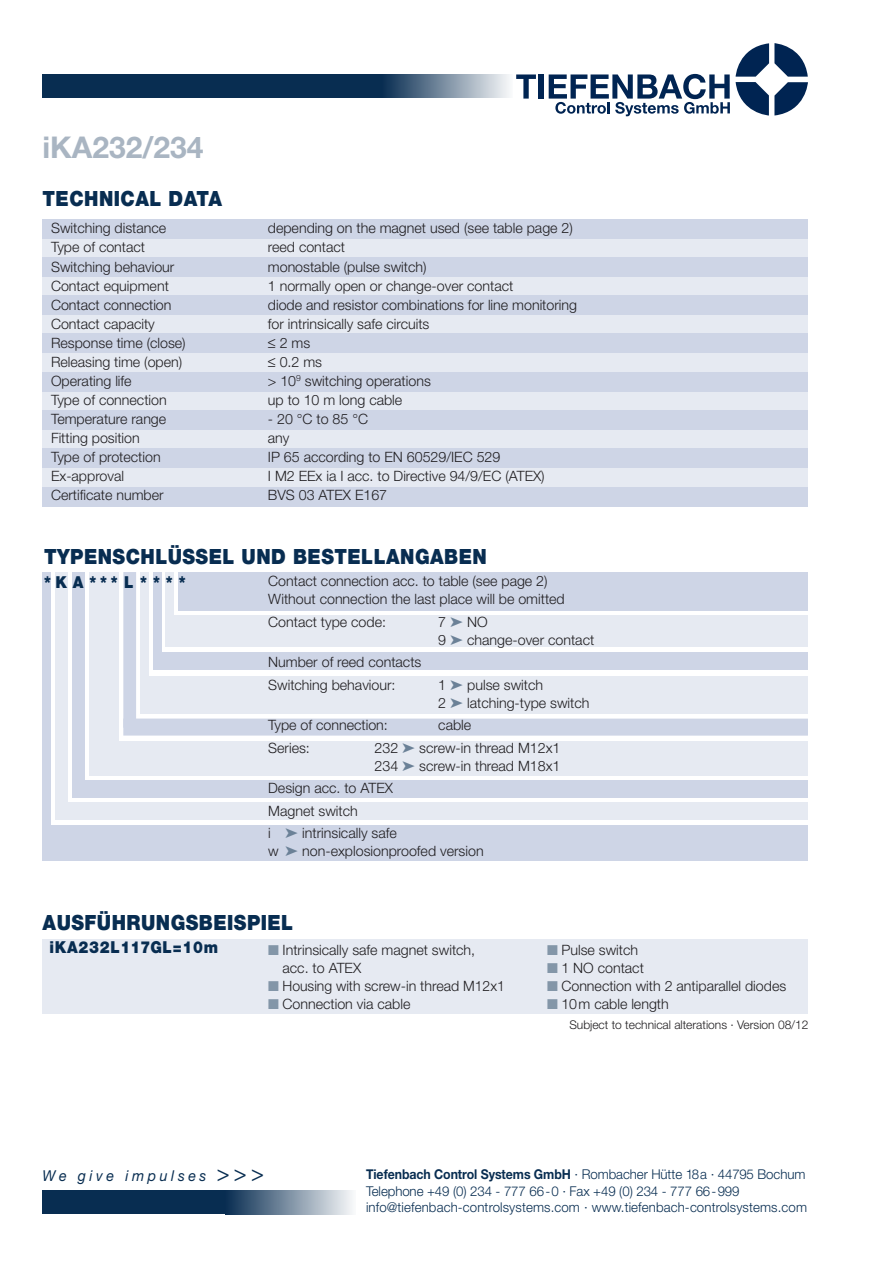
<style>
.page{position:relative;width:893px;height:1263px;background:#fff}
.page>*{position:absolute;margin:0;border:0;box-sizing:border-box;transform-origin:0 0}
.t1{font:700 30px "Helvetica Neue";color:#a9b5c2}
.t2{font:900 21px "Helvetica Neue";letter-spacing:.025em;color:#082d51;scale:.9 1}
.t3{font:900 16.5px "Helvetica Neue";letter-spacing:.05em;color:#082d51;scale:.9 1}
.t4{font:italic 15px "Helvetica Neue";letter-spacing:.25em;color:#082d51;scale:.95 1}
.t5{font:300 14.25px/18px "Helvetica Neue";color:#201e21}
.t6{font:300 13.5px/16.5px "Helvetica Neue";letter-spacing:.01em;color:#082d51}
.t7{font:300 12px "Helvetica Neue";color:#201e21}
.s1{color:#6b8197}
.s2{color:#8396a8}
.s3{font-size:22.5px}
.s4{font-weight:700}
</style>
<div class="page">
<div style="left:43px;top:219px;width:765px;height:287px;background:#e6eaf2"></div>
<div style="left:43px;top:487px;width:765px;height:19px;background:#ced5e6"></div>
<div style="left:43px;top:74px;width:340px;height:24px;background:#082d51"></div>
<div style="left:383px;top:74px;width:129px;height:24px;background:linear-gradient(to right,#0b2f53,#f8f9fa)"></div>
<svg style="left:736px;top:43px;width:72px;height:73px"></svg>
<svg style="left:516px;top:74px;width:20px;height:25px"></svg>
<div style="left:539px;top:74px;width:5px;height:25px;background:#002452"></div>
<svg style="left:549px;top:74px;width:181px;height:42px"></svg>
<div style="left:43px;top:1191px;width:183px;height:23px;background:#082d51"></div>
<div style="left:226px;top:1191px;width:130px;height:23px;background:linear-gradient(to right,#0a2f53,#f8f9fa)"></div>
<div style="left:43px;top:219px;width:765px;height:19px;background:#ced5e6"></div>
<div style="left:43px;top:257px;width:765px;height:19px;background:#ced5e6"></div>
<div style="left:43px;top:296px;width:765px;height:19px;background:#ced5e6"></div>
<div style="left:43px;top:334px;width:765px;height:19px;background:#ced5e6"></div>
<div style="left:43px;top:372px;width:765px;height:19px;background:#ced5e6"></div>
<div style="left:43px;top:410px;width:765px;height:19px;background:#ced5e6"></div>
<div style="left:43px;top:449px;width:765px;height:19px;background:#ced5e6"></div>
<div style="left:43px;top:825px;width:765px;height:36px;background:#ced5e6"></div>
<div style="left:55px;top:803px;width:753px;height:17px;background:#e6eaf2"></div>
<div style="left:55px;top:572px;width:13px;height:245px;background:#e6eaf2"></div>
<div style="left:72px;top:781px;width:736px;height:17px;background:#ced5e6"></div>
<div style="left:72px;top:572px;width:13px;height:222px;background:#ced5e6"></div>
<div style="left:89px;top:741px;width:719px;height:34px;background:#e6eaf2"></div>
<div style="left:89px;top:572px;width:30px;height:178px;background:#e6eaf2"></div>
<div style="left:179px;top:572px;width:629px;height:39px;background:#ced5e6"></div>
<div style="left:165px;top:615px;width:643px;height:32px;background:#e6eaf2"></div>
<div style="left:165px;top:572px;width:9px;height:68px;background:#e6eaf2"></div>
<div style="left:153px;top:653px;width:655px;height:17px;background:#ced5e6"></div>
<div style="left:153px;top:572px;width:9px;height:93px;background:#ced5e6"></div>
<div style="left:140px;top:676px;width:668px;height:37px;background:#e6eaf2"></div>
<div style="left:140px;top:572px;width:9px;height:134px;background:#e6eaf2"></div>
<div style="left:123px;top:718px;width:685px;height:18px;background:#ced5e6"></div>
<div style="left:123px;top:572px;width:13px;height:156px;background:#ced5e6"></div>
<div style="left:43px;top:939px;width:765px;height:75px;background:#e6eaf2"></div>
<div style="left:43px;top:572px;width:8px;height:264px;background:#ced5e6"></div>
<h1 class="t1" style="left:43px;top:136px;width:162px">iKA232/234</h1>
<h2 class="t2" style="left:43px;top:191px;width:201px">TECHNICAL DATA</h2>
<p class="t5" style="left:51px;top:221px;width:117px">Switching distance</p>
<p class="t5" style="left:268px;top:221px;width:307px">depending on the magnet used (see table page 2)</p>
<p class="t5" style="left:51px;top:240px;width:96px">Type of contact</p>
<p class="t5" style="left:268px;top:240px;width:79px">reed contact</p>
<p class="t5" style="left:51px;top:259px;width:125px">Switching behaviour</p>
<p class="t5" style="left:268px;top:259px;width:160px">monostable (pulse switch)</p>
<p class="t5" style="left:51px;top:278px;width:119px">Contact equipment</p>
<p class="t5" style="left:268px;top:278px;width:247px">1 normally open or change-over contact</p>
<p class="t5" style="left:51px;top:297px;width:122px">Contact connection</p>
<p class="t5" style="left:268px;top:297px;width:311px">diode and resistor combinations for line monitoring</p>
<p class="t5" style="left:51px;top:316px;width:105px">Contact capacity</p>
<p class="t5" style="left:268px;top:316px;width:163px">for intrinsically safe circuits</p>
<p class="t5" style="left:51px;top:335px;width:136px">Response time (close)</p>
<p class="t5" style="left:268px;top:335px;width:44px">≤2ms</p>
<p class="t5" style="left:51px;top:354px;width:133px">Releasing time (open)</p>
<p class="t5" style="left:268px;top:354px;width:56px">≤ 0.2 ms</p>
<p class="t5" style="left:51px;top:373px;width:82px">Operating life</p>
<p class="t5" style="left:268px;top:373px;width:165px">&gt; 10<sup>9</sup> switching operations</p>
<p class="t5" style="left:51px;top:392px;width:117px">Type of connection</p>
<p class="t5" style="left:268px;top:392px;width:136px">up to 10 m long cable</p>
<p class="t5" style="left:51px;top:411px;width:117px">Temperature range</p>
<p class="t5" style="left:268px;top:411px;width:102px">- 20 °C to 85 °C</p>
<p class="t5" style="left:51px;top:430px;width:90px">Fitting position</p>
<p class="t5" style="left:268px;top:430px;width:23px">any</p>
<p class="t5" style="left:51px;top:449px;width:111px">Type of protection</p>
<p class="t5" style="left:268px;top:449px;width:234px">IP 65 according to EN 60529/IEC 529</p>
<p class="t5" style="left:51px;top:468px;width:75px">Ex-approval</p>
<p class="t5" style="left:268px;top:468px;width:278px">I M2 EEx ia I acc. to Directive 94/9/EC (ATEX)</p>
<p class="t5" style="left:51px;top:487px;width:114px">Certificate number</p>
<p class="t5" style="left:268px;top:487px;width:121px">BVS 03 ATEX E167</p>
<h2 class="t2" style="left:44px;top:549px;width:493px">TYPENSCHLÜSSEL UND BESTELLANGABEN</h2>
<p class="t3" style="left:44px;top:576px;width:159px">*KA***L****</p>
<p class="t5" style="left:268px;top:573px;width:298px">Contact connection acc. to table (see page 2)<br>Without connection the last place will be omitted</p>
<p class="t5" style="left:268px;top:614px;width:119px">Contact type code:</p>
<p class="t5" style="left:438px;top:614px;width:157px">7<span class="s1">➤</span>NO<br>9 <span class="s1">➤</span> change-over contact</p>
<p class="t5" style="left:268px;top:652px;width:155px;line-height:22.5px">Number of reed contacts<br>Switching behaviour:</p>
<p class="t5" style="left:438px;top:677px;width:153px">1 <span class="s1">➤</span> pulse switch<br>2 <span class="s1">➤</span> latching-type switch</p>
<p class="t5" style="left:268px;top:717px;width:121px">Type of connection:</p>
<p class="t5" style="left:438px;top:717px;width:34px">cable</p>
<p class="t5" style="left:268px;top:740px;width:43px">Series:</p>
<p class="t5" style="left:375px;top:740px;width:188px">232 <span class="s1">➤</span> screw-in thread M12x1<br>234 <span class="s1">➤</span> screw-in thread M18x1</p>
<p class="t5" style="left:268px;top:778px;width:130px;line-height:22.5px">Design acc. to ATEX<br>Magnet switch<br>i <span class="s1">➤</span> intrinsically safe</p>
<p class="t5" style="left:268px;top:843px;width:217px">w <span class="s1">➤</span> non-explosionproofed version</p>
<h2 class="t2" style="left:43px;top:915px;width:280px">AUSFÜHRUNGSBEISPIEL</h2>
<p class="t3" style="left:49px;top:941px;width:189px">iKA232L117GL=10m</p>
<p class="t5" style="left:283px;top:942px;width:194px;text-indent:-14px"><span class="s2">■</span> Intrinsically safe magnet switch, acc. to ATEX</p>
<p class="t5" style="left:268px;top:978px;width:238px"><span class="s2">■</span> Housing with screw-in thread M12x1</p>
<p class="t5" style="left:268px;top:996px;width:144px"><span class="s2">■</span> Connection via cable</p>
<p class="t5" style="left:547px;top:942px;width:93px"><span class="s2">■</span> Pulse switch</p>
<p class="t5" style="left:547px;top:960px;width:98px"><span class="s2">■</span> 1 NO contact</p>
<p class="t5" style="left:547px;top:978px;width:241px"><span class="s2">■</span> Connection with 2 antiparallel diodes</p>
<p class="t5" style="left:547px;top:996px;width:123px"><span class="s2">■</span> 10m cable length</p>
<p class="t7" style="left:569px;top:1020px;width:241px">Subject to technical alterations · Version 08/12</p>
<p class="t4" style="left:43px;top:1170px;width:234px">We give impulses <span class="s3">&gt;&gt;&gt;</span></p>
<p class="t6" style="left:366px;top:1167px;width:442px"><span class="s4">Tiefenbach Control Systems GmbH</span> · Rombacher Hütte 18a · 44795 Bochum<br>Telephone +49 (0) 234 - 777 66-0 · Fax +49 (0) 234 - 777 66-999 info@tiefenbach-controlsystems.com · www.tiefenbach-controlsystems.com</p>
</div>
